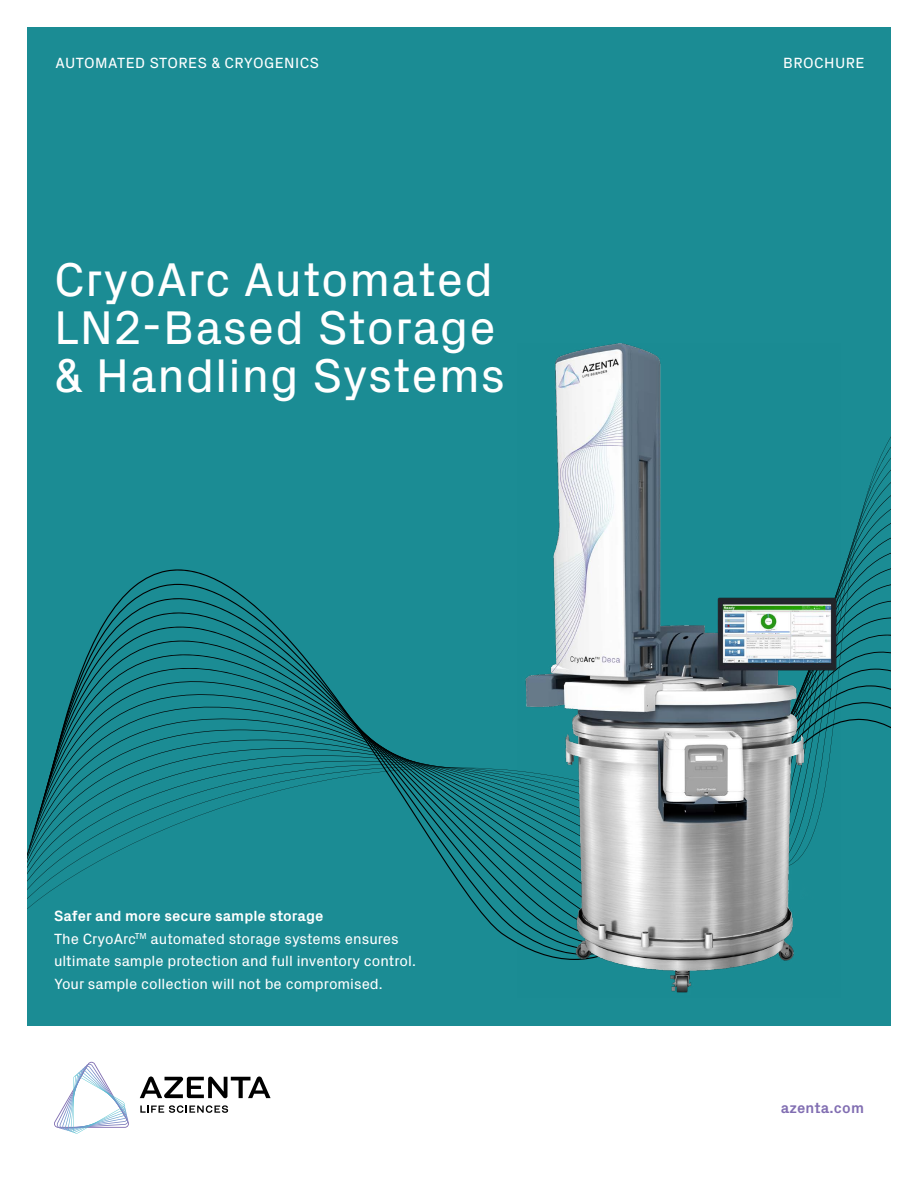
<style>
.page{position:relative;width:918px;height:1188px;background:#fff}
.page>*{position:absolute;margin:0;border:0;box-sizing:border-box;transform-origin:0 0}
.t1{font:48px/48px "Px Grotesk";letter-spacing:.02em;color:#fff}
.t2{font:15px/22.5px "Px Grotesk";color:#fff}
.t3{font:15px "Px Grotesk";letter-spacing:.03em;color:#fff}
.t4{font:700 15px "Px Grotesk";letter-spacing:.01em;color:#816eb2}
.s1{font-weight:700}
</style>
<div class="page">
<div style="left:27px;top:27px;width:864px;height:999px;background:#1b8c94"></div>
<svg style="left:27px;top:436px;width:864px;height:496px"></svg>
<svg style="left:140px;top:1076px;width:131px;height:22px"></svg>
<svg style="left:140px;top:1105px;width:88px;height:8px"></svg>
<svg style="left:54px;top:1062px;width:75px;height:72px"></svg>
<img style="left:517px;top:343px;width:323px;height:650px">
<p class="t3" style="left:56px;top:53px;width:265px">AUTOMATED STORES &amp; CRYOGENICS</p>
<p class="t3" style="left:783px;top:53px;width:83px">BROCHURE</p>
<h1 class="t1" style="left:54px;top:253px;width:452px">CryoArc Automated<br>LN2-Based Storage &amp; Handling Systems</h1>
<p class="t2" style="left:54px;top:904px;width:363px"><span class="s1">Safer and more secure sample storage<br></span>The CryoArc<sup>TM</sup> automated storage systems ensures ultimate sample protection and full inventory control.<br>Your sample collection will not be compromised.</p>
<p class="t4" style="left:781px;top:1097px;width:85px">azenta.com</p>
</div>
